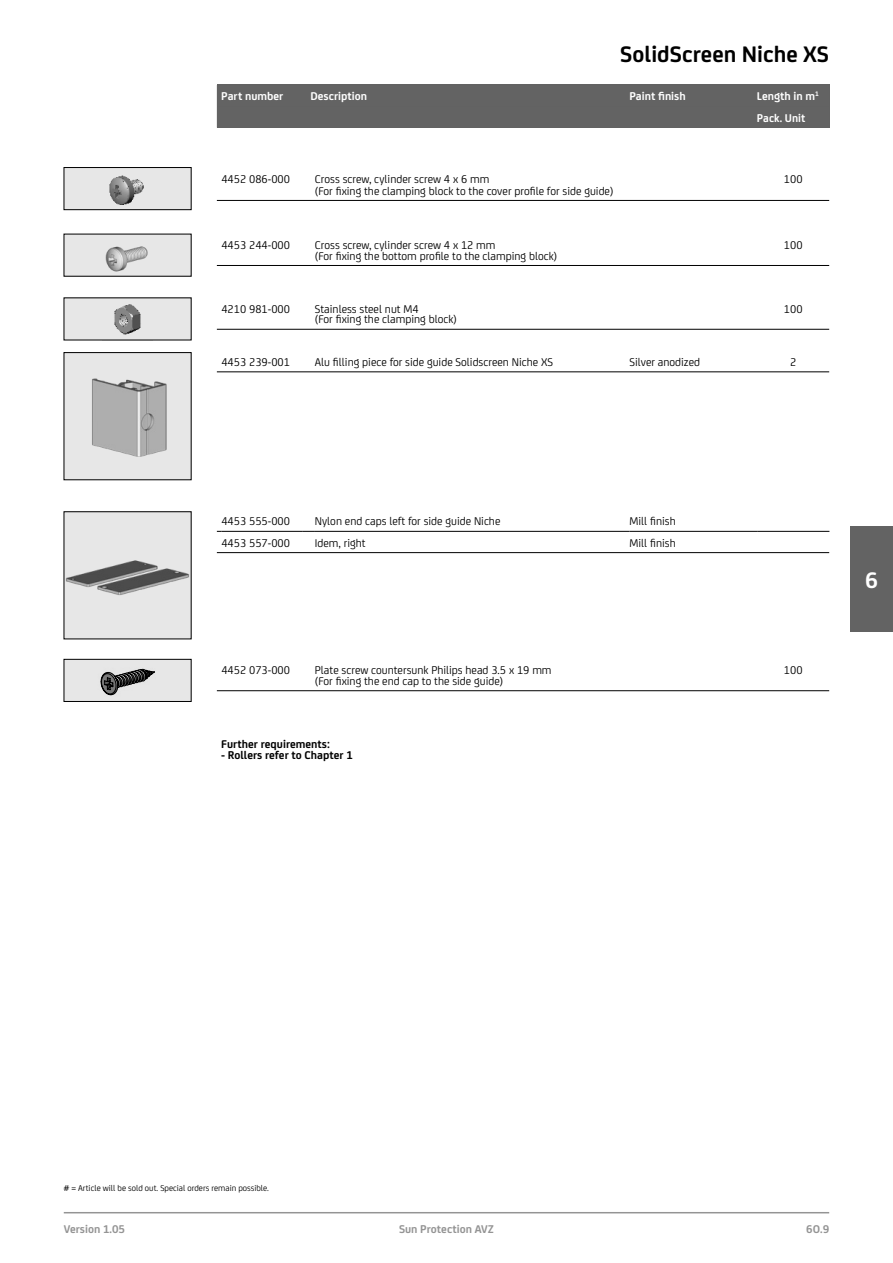
<style>
.page{position:relative;width:893px;height:1263px;background:#fff}
.page>*{position:absolute;margin:0;border:0;box-sizing:border-box;transform-origin:0 0}
.t1{font:700 24px "FS Joey";color:#000}
.t2{font:700 24px "FS Joey";color:#fff}
.t3{font:12px/10.5px "FS Joey";color:#000}
.t4{font:700 12px/21.3px "FS Joey";color:#fff}
.t5{font:700 12px "FS Joey";color:#000}
.t6{font:700 12px "FS Joey";color:#949494}
.t7{font:9px "FS Joey";color:#000}
</style>
<div class="page">
<hr style="left:64px;top:1212px;width:765px;height:1px;background:#949494">
<div style="left:217px;top:84px;width:612px;height:44px;background:#626262"></div>
<div style="left:850px;top:526px;width:43px;height:105px;background:#636363"></div>
<hr style="left:217px;top:200px;width:612px;height:1px;background:#000">
<div style="left:64px;top:168px;width:127px;height:42px;background:#e7e7e7"></div>
<img style="left:109px;top:175px;width:35px;height:30px">
<div style="left:64px;top:167px;width:127px;height:43px;border:1px solid #000"></div>
<hr style="left:217px;top:265px;width:612px;height:1px;background:#000">
<div style="left:64px;top:234px;width:127px;height:42px;background:#e7e7e7"></div>
<img style="left:105px;top:246px;width:43px;height:26px">
<hr style="left:217px;top:329px;width:612px;height:1px;background:#000">
<div style="left:64px;top:298px;width:127px;height:42px;background:#e7e7e7"></div>
<img style="left:114px;top:304px;width:27px;height:31px">
<hr style="left:217px;top:372px;width:612px;height:1px;background:#000">
<img style="left:66px;top:354px;width:123px;height:124px">
<hr style="left:217px;top:552px;width:612px;height:1px;background:#000">
<hr style="left:221px;top:531px;width:81px;height:1px;background:#000">
<svg style="left:302px;top:531px;width:13px;height:1px"></svg>
<hr style="left:315px;top:531px;width:315px;height:1px;background:#000">
<hr style="left:630px;top:531px;width:127px;height:1px;background:#000">
<hr style="left:757px;top:531px;width:72px;height:1px;background:#000">
<img style="left:66px;top:513px;width:123px;height:124px">
<hr style="left:217px;top:690px;width:612px;height:1px;background:#000">
<div style="left:66px;top:661px;width:123px;height:39px;background:#e7e7e7"></div>
<svg style="left:101px;top:669px;width:54px;height:26px"></svg>
<div style="left:64px;top:659px;width:127px;height:43px;border:1px solid #000"></div>
<h1 class="t1" style="left:620px;top:36px;width:210px">SolidScreen Niche XS</h1>
<p class="t4" style="left:221px;top:85px;width:64px">Part number</p>
<p class="t4" style="left:310px;top:85px;width:58px">Description</p>
<p class="t4" style="left:629px;top:85px;width:58px">Paint finish</p>
<p class="t4" style="left:757px;top:85px;width:64px">Length in m<sup>1<br></sup>Pack. Unit</p>
<p class="t3" style="left:221px;top:173px;width:70px">4452 086-000</p>
<p class="t3" style="left:315px;top:172px;width:300px;line-height:12px">Cross screw, cylinder screw 4 x 6 mm<br>(For fixing the clamping block to the cover profile for side guide)</p>
<p class="t3" style="left:784px;top:173px;width:20px">100</p>
<p class="t3" style="left:221px;top:239px;width:70px">4453 244-000</p>
<p class="t3" style="left:315px;top:239px;width:244px">Cross screw, cylinder screw 4 x 12 mm<br>(For fixing the bottom profile to the clamping block)</p>
<p class="t3" style="left:784px;top:239px;width:20px">100</p>
<p class="t3" style="left:221px;top:303px;width:70px">4210 981-000</p>
<p class="t3" style="left:315px;top:303px;width:143px">Stainless steel nut M4<br>(For fixing the clamping block)</p>
<p class="t3" style="left:784px;top:303px;width:20px">100</p>
<p class="t3" style="left:221px;top:356px;width:70px">4453 239-001</p>
<p class="t3" style="left:315px;top:356px;width:240px">Alu filling piece for side guide Solidscreen Niche XS</p>
<p class="t3" style="left:630px;top:356px;width:72px">Silver anodized</p>
<p class="t3" style="left:790px;top:356px;width:8px">2</p>
<p class="t3" style="left:221px;top:515px;width:70px">4453 555-000</p>
<p class="t3" style="left:315px;top:515px;width:187px">Nylon end caps left for side guide Niche</p>
<p class="t3" style="left:630px;top:515px;width:48px">Mill finish</p>
<p class="t3" style="left:221px;top:537px;width:70px">4453 557-000</p>
<p class="t3" style="left:315px;top:537px;width:52px">Idem, right</p>
<p class="t3" style="left:630px;top:537px;width:48px">Mill finish</p>
<p class="t3" style="left:221px;top:664px;width:70px">4452 073-000</p>
<p class="t3" style="left:315px;top:664px;width:238px">Plate screw countersunk Philips head 3.5 x 19 mm (For fixing the end cap to the side guide)</p>
<p class="t3" style="left:784px;top:664px;width:20px">100</p>
<p class="t5" style="left:221px;top:735px;width:110px">Further requirements:</p>
<p class="t5" style="left:221px;top:746px;width:133px">- Rollers refer to Chapter 1</p>
<h1 class="t2" style="left:865px;top:562px;width:14px">6</h1>
<p class="t7" style="left:64px;top:1181px;width:207px"># = Article will be sold out. Special orders remain possible.</p>
<p class="t6" style="left:64px;top:1220px;width:63px">Version 1.05</p>
<p class="t6" style="left:399px;top:1220px;width:96px">Sun Protection AVZ</p>
<p class="t6" style="left:806px;top:1220px;width:24px">6O.9</p>
</div>
